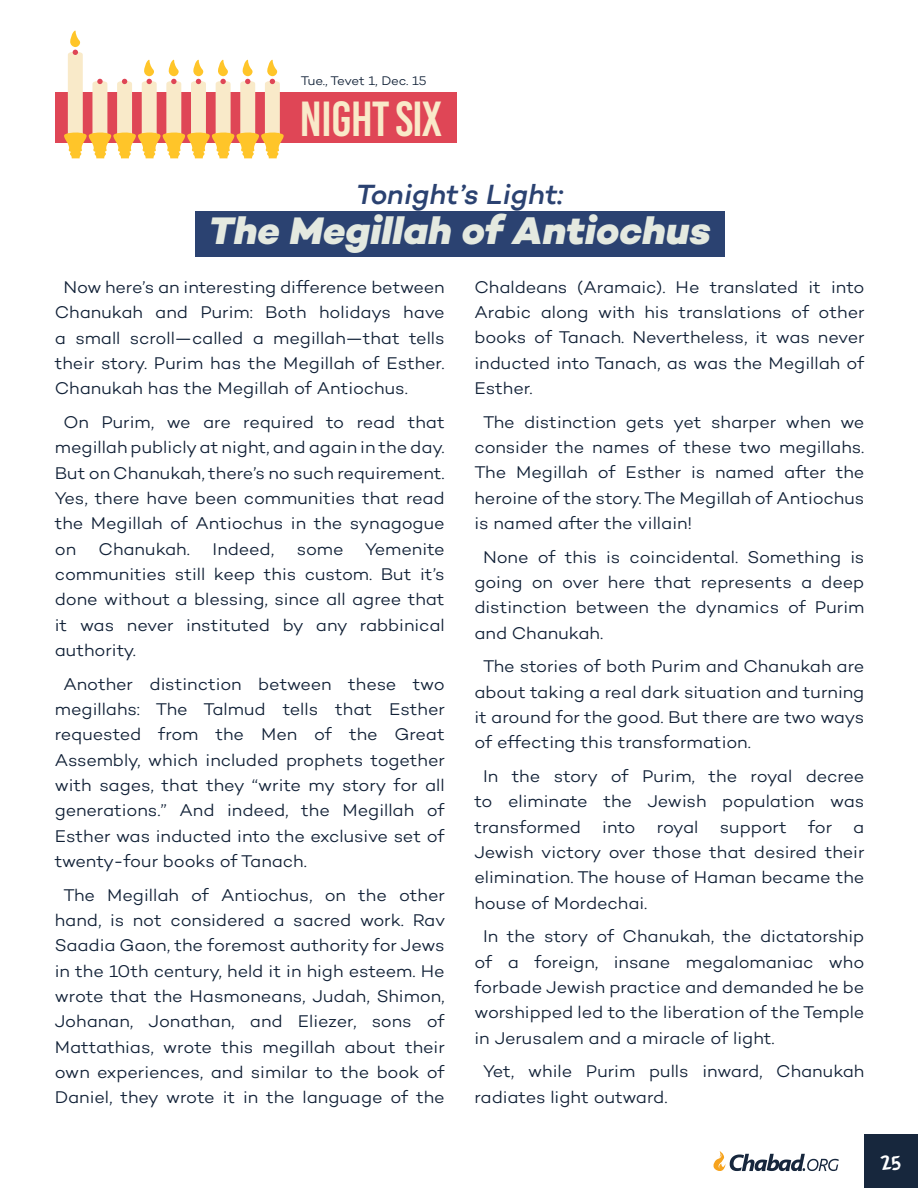
<style>
.page{position:relative;width:918px;height:1188px;background:#fff}
.page>*{position:absolute;margin:0;border:0;box-sizing:border-box;transform-origin:0 0}
.t1{font:49.2px "Bebas Kai";letter-spacing:-.02em;color:#f9eac9}
.t2{font:italic 800 39px "Campton";color:#e4e9e0}
.t3{font:italic 500 28.35px "Campton";color:#2b4271}
.t4{font:700 22.5px "Fb Shpitzer";color:#fff}
.t5{font:300 17.25px/25.3px "Campton";color:#102036;text-align:justify;scale:1.04 1}
.t6{font:300 12.75px "Campton";letter-spacing:-.02em;color:#102036;scale:1.04 1}
</style>
<div class="page">
<div style="left:55px;top:92px;width:402px;height:51px;background:#df4656"></div>
<svg style="left:64px;top:31px;width:220px;height:127px"></svg>
<div style="left:195px;top:211px;width:530px;height:45px;background:#2b4271"></div>
<div style="left:864px;top:1134px;width:54px;height:54px;background:#17273d"></div>
<svg style="left:713px;top:1151px;width:126px;height:20px"></svg>
<p class="t6" style="left:301px;top:73px;width:122px">Tue., Tevet 1, Dec. 15</p>
<h1 class="t1" style="left:300px;top:93px;width:144px">Night Six</h1>
<h3 class="t3" style="left:356px;top:176px;width:209px">Tonight’s Light:</h3>
<h2 class="t2" style="left:209px;top:206px;width:503px">The Megillah of Antiochus</h2>
<p class="t5" style="left:55px;top:274px;width:376px;text-indent:8px">Now here’s an interesting difference between Chanukah and Purim: Both holidays have a small scroll—called a megillah—that tells their story. Purim has the Megillah of Esther.<br>Chanukah has the Megillah of Antiochus.</p>
<p class="t5" style="left:55px;top:409px;width:376px;text-indent:8px">On Purim, we are required to read that megillah publicly at night, and again in the day.<br>But on Chanukah, there’s no such requirement.<br>Yes, there have been communities that read the Megillah of Antiochus in the synagogue on</p>
<p class="t5" style="left:475px;top:274px;width:377px">Chaldeans (Aramaic). He translated it into Arabic along with his translations of other books of Tanach. Nevertheless, it was never inducted into Tanach, as was the Megillah of Esther.</p>
<p class="t5" style="left:475px;top:409px;width:376px;text-indent:8px">The distinction gets yet sharper when we consider the names of these two megillahs.<br>The Megillah of Esther is named after the heroine of the story. The Megillah of Antiochus is named after the villain!</p>
<p class="t5" style="left:475px;top:544px;width:376px;text-indent:8px">None of this is coincidental. Something is going on over here that represents a deep distinction between the dynamics of Purim and Chanukah.</p>
<p class="t5" style="left:475px;top:654px;width:376px;text-indent:8px">The stories of both Purim and Chanukah are about taking a real dark situation and turning it around for the good. But there are two ways of effecting this transformation.</p>
<p class="t5" style="left:475px;top:763px;width:377px;text-indent:8px">In the story of Purim, the royal decree to eliminate the Jewish population was transformed into royal support for a Jewish victory over those that desired their elimination. The house of Haman became the house of Mordechai.</p>
<p class="t5" style="left:475px;top:924px;width:376px;text-indent:8px">In the story of Chanukah, the dictatorship of a foreign, insane megalomaniac who forbade Jewish practice and demanded he be worshipped led to the liberation of the Temple in Jerusalem and a miracle of light.</p>
<p class="t5" style="left:475px;top:1059px;width:376px;text-indent:8px">Yet, while Purim pulls inward, Chanukah radiates light outward.</p>
<p class="t5" style="left:99px;top:536px;width:89px">Chanukah.</p>
<p class="t5" style="left:213px;top:536px;width:61px">Indeed,</p>
<p class="t5" style="left:55px;top:536px;width:376px;text-indent:242px">some Yemenite communities still keep this custom. But it’s done without a blessing, since all agree that it was never instituted by any rabbinical authority.</p>
<p class="t5" style="left:55px;top:671px;width:377px;text-indent:8px">Another distinction between these two megillahs: The Talmud tells that Esther requested from the Men of the Great Assembly, which included prophets together with sages, that they “write my story for all generations.” And indeed, the Megillah of Esther was inducted into the exclusive set of twenty-four books of Tanach.</p>
<p class="t5" style="left:55px;top:882px;width:377px;text-align:center">The Megillah of Antiochus, on the other hand, is not considered a sacred work. Rav Saadia Gaon, the foremost authority for Jews in the 10th century, held it in high esteem. He wrote that the Hasmoneans, Judah, Shimon, Johanan, Jonathan, and Eliezer, sons of Mattathias, wrote this megillah about their own experiences, and similar to the book of Daniel, they wrote it in the language of the</p>
<h3 class="t4" style="left:881px;top:1152px;width:21px">25</h3>
</div>
